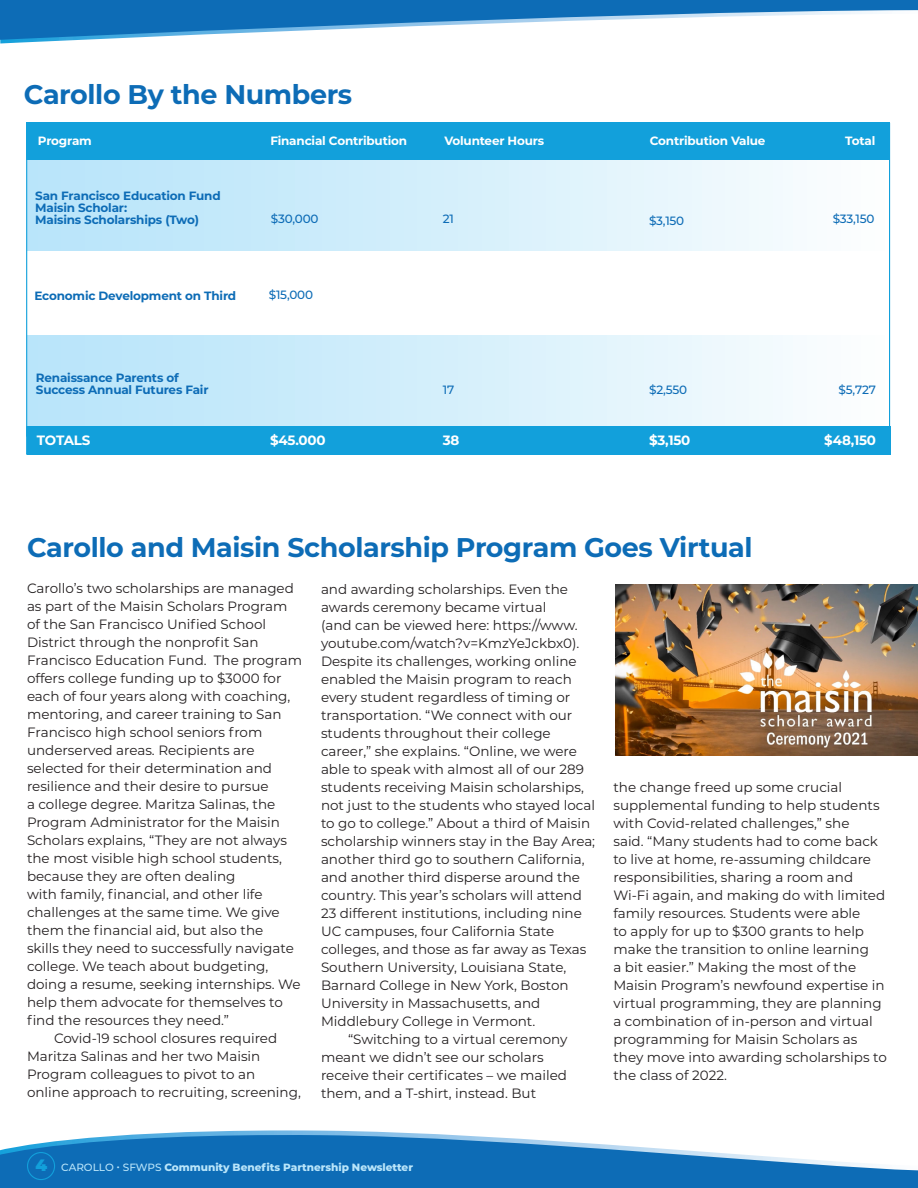
<style>
.page{position:relative;width:918px;height:1188px;background:#fff}
.page>*{position:absolute;margin:0;border:0;box-sizing:border-box;transform-origin:0 0}
.Headline{font:700 27px "Montserrat";letter-spacing:-.015em;color:#0d6cb6}
.article_style_1{font:900 16.5px "Montserrat";color:#12a0db}
.article_style_1-2{font:13.5px/18px "Montserrat";color:#231f20}
.t1{font:700 13.5px "Montserrat";letter-spacing:-.015em;color:#fff}
.t2{font:700 12px/12px "Montserrat";letter-spacing:-.015em;color:#0d6cb6}
.t3{font:700 12px "Montserrat";letter-spacing:-.015em;color:#fff}
.t4{font:500 12px "Montserrat";letter-spacing:-.015em;color:#0d6cb6}
.article_style_1-3{font:800 10.5px "Montserrat";letter-spacing:-.005em;color:#b9e5fa}
.s1{font-weight:500}
</style>
<div class="page">
<svg style="left:0;top:1130px;width:918px;height:58px;fill:#0d6cb6"></svg>
<svg style="left:0;top:0;width:918px;height:44px"></svg>
<div style="left:28px;top:1153px;width:27px;height:27px;background:#0d6cb6;border-radius:50%"></div>
<div style="left:27px;top:1152px;width:28px;height:28px;border:1px solid #12a0db;border-radius:50%"></div>
<div style="left:27px;top:153px;width:864px;height:98px;background:linear-gradient(to right,#b5e3f9,#f9fdfe)"></div>
<div style="left:27px;top:336px;width:864px;height:92px;background:linear-gradient(to right,#b5e3f9,#f9fdfe)"></div>
<div style="left:26px;top:123px;width:864px;height:37px;background:#12a0db"></div>
<div style="left:27px;top:426px;width:863px;height:29px;background:#12a0db"></div>
<img style="left:615px;top:584px;width:303px;height:172px">
<p class="Headline" style="left:24px;top:75px;width:330px">Carollo By the Numbers</p>
<p class="t3" style="left:38px;top:133px;width:55px">Program</p>
<p class="t3" style="left:270px;top:133px;width:138px">Financial Contribution</p>
<p class="t3" style="left:444px;top:133px;width:101px">Volunteer Hours</p>
<p class="t3" style="left:650px;top:133px;width:117px">Contribution Value</p>
<p class="t3" style="left:845px;top:133px;width:32px">Total</p>
<p class="t2" style="left:35px;top:189px;width:187px">San Francisco Education Fund<br>Maisin Scholar:<br>Maisins Scholarships (Two)</p>
<p class="t2" style="left:34px;top:289px;width:203px">Economic Development on Third</p>
<p class="t4" style="left:271px;top:210px;width:49px">$30,000</p>
<p class="t4" style="left:833px;top:211px;width:43px">$33,150</p>
<p class="t4" style="left:649px;top:212px;width:37px">$3,150</p>
<p class="t4" style="left:443px;top:211px;width:13px">21</p>
<p class="t4" style="left:269px;top:286px;width:46px">$15,000</p>
<p class="t2" style="left:36px;top:371px;width:174px">Renaissance Parents of<br>Success Annual Futures Fair</p>
<p class="t4" style="left:839px;top:381px;width:39px">$5,727</p>
<p class="t4" style="left:649px;top:381px;width:40px">$2,550</p>
<p class="t4" style="left:443px;top:381px;width:13px">17</p>
<p class="t1" style="left:37px;top:431px;width:55px">TOTALS</p>
<p class="t1" style="left:270px;top:430px;width:57px">$45.000</p>
<p class="t1" style="left:443px;top:430px;width:18px">38</p>
<p class="t1" style="left:649px;top:431px;width:43px">$3,150</p>
<p class="t1" style="left:824px;top:431px;width:53px">$48,150</p>
<p class="Headline" style="left:27px;top:528px;width:727px">Carollo and Maisin Scholarship Program Goes Virtual</p>
<p class="article_style_1-2" style="left:27px;top:579px;width:277px">Carollo’s two scholarships are managed as part of the Maisin Scholars Program of the San Francisco Unified School District through the nonprofit San Francisco Education Fund. The program offers college funding up to $3000 for each of four years along with coaching, mentoring, and career training to San Francisco high school seniors from underserved areas. Recipients are selected for their determination and resilience and their desire to pursue<br>a college degree. Maritza Salinas, the Program Administrator for the Maisin Scholars explains, “They are not always the most visible high school students, because they are often dealing<br>with family, financial, and other life challenges at the same time. We give them the financial aid, but also the<br>skills they need to successfully navigate college. We teach about budgeting, doing a resume, seeking internships. We help them advocate for themselves to find the resources they need.”</p>
<p class="article_style_1-2" style="left:27px;top:1029px;width:275px;text-indent:27px">Covid-19 school closures required Maritza Salinas and her two Maisin Program colleagues to pivot to an<br>online approach to recruiting, screening,</p>
<p class="article_style_1-2" style="left:321px;top:579px;width:276px">and awarding scholarships. Even the awards ceremony became virtual<br>(and can be viewed here: https://www. youtube.com/watch?v=KmzYeJckbx0).<br>Despite its challenges, working online enabled the Maisin program to reach every student regardless of timing or transportation. “We connect with our students throughout their college career,” she explains. “Online, we were able to speak with almost all of our 289 students receiving Maisin scholarships, not just to the students who stayed local to go to college.” About a third of Maisin scholarship winners stay in the Bay Area; another third go to southern California, and another third disperse around the country. This year’s scholars will attend 23 different institutions, including nine UC campuses, four California State colleges, and those as far away as Texas Southern University, Louisiana State, Barnard College in New York, Boston University in Massachusetts, and Middlebury College in Vermont.</p>
<p class="article_style_1-2" style="left:321px;top:1029px;width:248px;text-indent:27px">“Switching to a virtual ceremony meant we didn’t see our scholars receive their certificates – we mailed them, and a T-shirt, instead. But</p>
<p class="article_style_1-2" style="left:613px;top:778px;width:275px">the change freed up some crucial supplemental funding to help students with Covid-related challenges,” she<br>said. “Many students had to come back to live at home, re-assuming childcare responsibilities, sharing a room and Wi-Fi again, and making do with limited family resources. Students were able<br>to apply for up to $300 grants to help make the transition to online learning<br>a bit easier.” Making the most of the Maisin Program’s newfound expertise in virtual programming, they are planning a combination of in-person and virtual programming for Maisin Scholars as they move into awarding scholarships to the class of 2022.</p>
<p class="article_style_1" style="left:36px;top:1153px;width:13px">4</p>
<p class="article_style_1-3" style="left:61px;top:1160px;width:353px"><span class="s1">CAROLLO • SFWPS</span> Community Benefits Partnership Newsletter</p>
</div>
